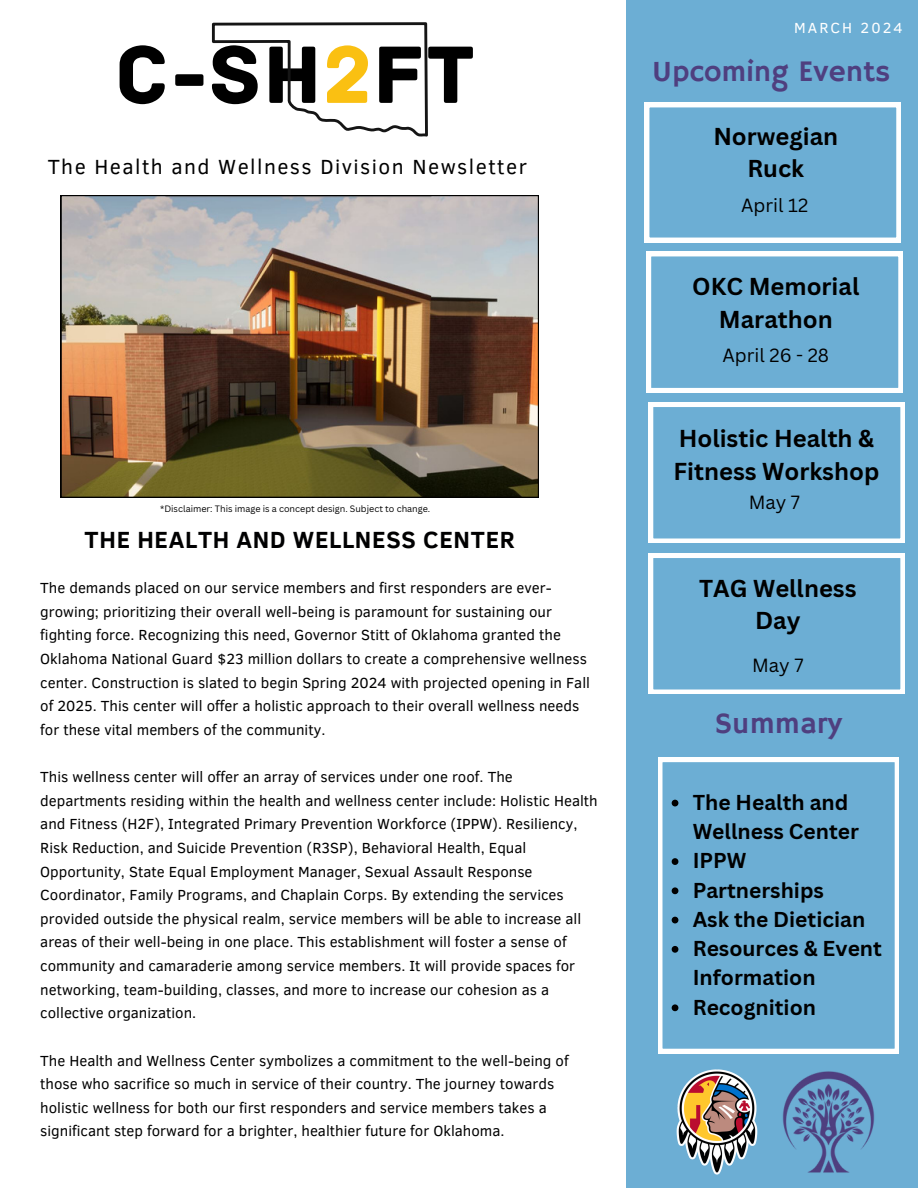
<style>
.page{position:relative;width:918px;height:1188px;background:#fff}
.page>*{position:absolute;margin:0;border:0;box-sizing:border-box;transform-origin:0 0}
.t1{font:85.5px "Archive";letter-spacing:.02em;color:#000}
.t2{font:30px "Hammersmith One";color:#4f3f7f}
.t3{font:29.7px "Hammersmith One";color:#4f3f7f}
.t4{font:700 24px "Clear Sans";letter-spacing:.03em;color:#000001}
.t5{font:700 23.85px/32.4px "Canva Sans";color:#000;text-align:center}
.t6{font:700 21px/29.2px "Canva Sans";color:#000}
.t7{font:21px "Clear Sans";letter-spacing:.07em;color:#000001}
.t8{font:18.6px "Canva Sans";color:#000}
.t9{font:15px/23.7px "Clear Sans";color:#000001}
.t10{font:15px "Clear Sans";letter-spacing:.14em;color:#fff}
.t11{font:9px "Canva Sans";color:#000}
.s1{color:#fac012}
</style>
<div class="page">
<div style="left:626px;top:0;width:292px;height:1188px;background:#6caed4"></div>
<img style="left:61px;top:195px;width:478px;height:303px">
<img style="left:782px;top:1071px;width:93px;height:102px">
<svg style="left:212px;top:22px;width:216px;height:115px"></svg>
<img style="left:661px;top:1053px;width:112px;height:122px">
<svg style="left:645px;top:103px;width:255px;height:139px"></svg>
<svg style="left:658px;top:758px;width:241px;height:295px"></svg>
<svg style="left:649px;top:554px;width:256px;height:140px"></svg>
<svg style="left:649px;top:403px;width:256px;height:140px"></svg>
<svg style="left:647px;top:252px;width:256px;height:140px"></svg>
<svg style="left:672px;top:800px;width:6px;height:6px"></svg>
<svg style="left:672px;top:858px;width:6px;height:7px"></svg>
<svg style="left:672px;top:887px;width:6px;height:7px"></svg>
<svg style="left:672px;top:917px;width:6px;height:6px"></svg>
<svg style="left:672px;top:946px;width:6px;height:7px"></svg>
<svg style="left:672px;top:1004px;width:6px;height:7px"></svg>
<h2 class="t1" style="left:115px;top:24px;width:362px">C-SH<span class="s1">2</span>FT</h2>
<h4 class="t7" style="left:48px;top:151px;width:481px">The Health and Wellness Division Newsletter</h4>
<p class="t11" style="left:160px;top:503px;width:272px">*Disclaimer: This image is a concept design. Subject to change.</p>
<h6 class="t4" style="left:85px;top:522px;width:432px">THE HEALTH AND WELLNESS CENTER</h6>
<h6 class="t9" style="left:40px;top:575px;width:551px">The demands placed on our service members and first responders are ever&shy;growing; prioritizing their overall well-being is paramount for sustaining our fighting force. Recognizing this need, Governor Stitt of Oklahoma granted the Oklahoma National Guard $23 million dollars to create a comprehensive wellness center. Construction is slated to begin Spring 2024 with projected opening in Fall of 2025. This center will offer a holistic approach to their overall wellness needs for these vital members of the community.</h6>
<h4 class="t9" style="left:40px;top:764px;width:559px">This wellness center will offer an array of services under one roof. The departments residing within the health and wellness center include: Holistic Health and Fitness (H2F), Integrated Primary Prevention Workforce (IPPW). Resiliency, Risk Reduction, and Suicide Prevention (R3SP), Behavioral Health, Equal Opportunity, State Equal Employment Manager, Sexual Assault Response Coordinator, Family Programs, and Chaplain Corps. By extending the services provided outside the physical realm, service members will be able to increase all areas of their well-being in one place. This establishment will foster a sense of community and camaraderie among service members. It will provide spaces for networking, team-building, classes, and more to increase our cohesion as a collective organization.</h4>
<h6 class="t9" style="left:40px;top:1048px;width:530px">The Health and Wellness Center symbolizes a commitment to the well-being of those who sacrifice so much in service of their country. The journey towards holistic wellness for both our first responders and service members takes a significant step forward for a brighter, healthier future for Oklahoma.</h6>
<h4 class="t10" style="left:794px;top:17px;width:110px">MARCH 2024</h4>
<h6 class="t3" style="left:652px;top:55px;width:240px">Upcoming Events</h6>
<p class="t5" style="left:713px;top:119px;width:126px">Norwegian<br>Ruck</p>
<p class="t8" style="left:741px;top:192px;width:69px">April 12</p>
<p class="t5" style="left:692px;top:270px;width:169px">OKC Memorial<br>Marathon</p>
<p class="t8" style="left:722px;top:342px;width:108px">April 26 - 28</p>
<h2 class="t5" style="left:673px;top:422px;width:207px;text-align:left">Holistic Health &amp;<br>Fitness Workshop</h2>
<p class="t8" style="left:749px;top:489px;width:53px">May 7</p>
<h3 class="t5" style="left:699px;top:571px;width:159px">TAG Wellness<br>Day</h3>
<p class="t8" style="left:752px;top:652px;width:53px">May 7</p>
<p class="t2" style="left:715px;top:706px;width:129px">Summary</p>
<p class="t6" style="left:693px;top:787px;width:168px">The Health and<br>Wellness Center</p>
<p class="t6" style="left:693px;top:846px;width:55px">IPPW</p>
<p class="t6" style="left:693px;top:875px;width:133px">Partnerships</p>
<h1 class="t6" style="left:693px;top:904px;width:174px">Ask the Dietician</h1>
<h5 class="t6" style="left:693px;top:933px;width:191px">Resources &amp; Event<br>Information</h5>
<p class="t6" style="left:693px;top:992px;width:125px">Recognition</p>
</div>
